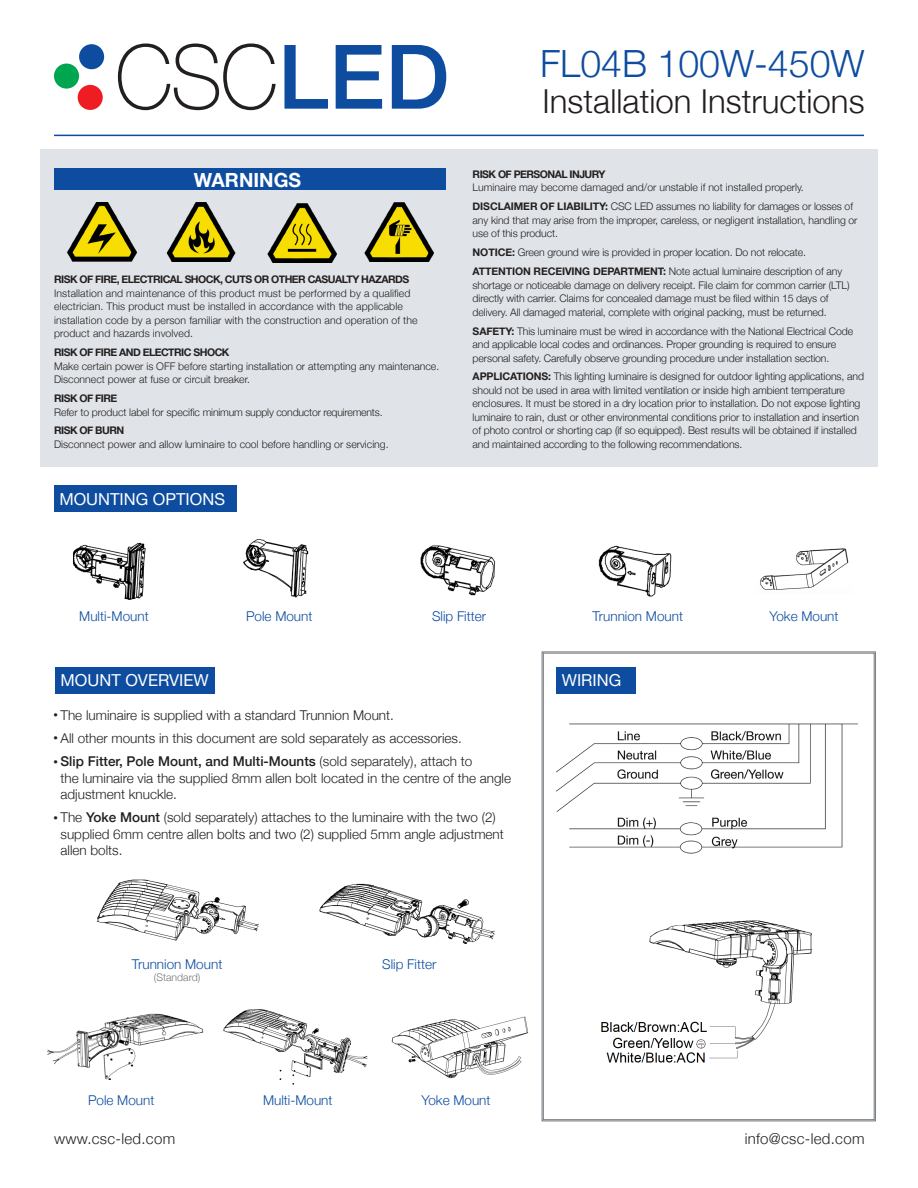
<style>
.page{position:relative;width:918px;height:1188px;background:#fff}
.page>*{position:absolute;margin:0;border:0;box-sizing:border-box;transform-origin:0 0}
.t1{font:300 37.5px "Helvetica Neue";color:#0d4c9f}
.t2{font:300 33px "Helvetica Neue";color:#231f20}
.t3{font:700 19.5px "Helvetica Neue";color:#fff}
.t4{font:16.5px "Helvetica Neue";color:#fff}
.t5{font:300 15px "Helvetica Neue";letter-spacing:.02em;color:#231f20}
.t6{font:300 13.5px/16.5px "Helvetica Neue";color:#231f20}
.t7{font:300 13.5px "Helvetica Neue";color:#0d4c9f}
.t8{font:300 10.5px/13.5px "Helvetica Neue";letter-spacing:-.01em;color:#231f20}
.t9{font:300 10.5px/13.5px "Helvetica Neue";letter-spacing:.01em;color:#231f20}
.t10{font:700 10.5px "Helvetica Neue";letter-spacing:-.05em;color:#231f20}
.t11{font:300 10.5px "Helvetica Neue";color:#73797e}
.s1{font-weight:700}
.s2{font-size:9px}
.s3{font-weight:500}
</style>
<div class="page">
<svg style="left:118px;top:44px;width:158px;height:66px"></svg>
<svg style="left:285px;top:45px;width:43px;height:64px"></svg>
<svg style="left:336px;top:45px;width:46px;height:64px"></svg>
<svg style="left:392px;top:45px;width:54px;height:64px"></svg>
<div style="left:54px;top:64px;width:25px;height:25px;background:#00a54f;border-radius:50%"></div>
<div style="left:78px;top:85px;width:25px;height:25px;background:#ee1d23;border-radius:50%"></div>
<div style="left:79px;top:44px;width:25px;height:25px;background:#0d4c9f;border-radius:50%"></div>
<div style="left:54px;top:485px;width:182px;height:27px;background:#0d4c9f"></div>
<hr style="left:54px;top:135px;width:810px;height:1px;background:#0d4c9f">
<div style="left:40px;top:149px;width:838px;height:318px;background:#e0e4e8"></div>
<div style="left:54px;top:168px;width:391px;height:22px;background:#0d4c9f"></div>
<img style="left:67px;top:202px;width:70px;height:59px">
<img style="left:364px;top:202px;width:70px;height:59px">
<img style="left:166px;top:203px;width:70px;height:58px">
<img style="left:267px;top:203px;width:69px;height:59px">
<img style="left:420px;top:545px;width:76px;height:51px">
<img style="left:243px;top:539px;width:66px;height:59px">
<img style="left:73px;top:542px;width:73px;height:58px">
<img style="left:598px;top:545px;width:74px;height:52px">
<img style="left:760px;top:548px;width:89px;height:42px">
<div style="left:55px;top:667px;width:160px;height:27px;background:#0d4c9f"></div>
<svg style="left:542px;top:652px;width:334px;height:469px"></svg>
<div style="left:543px;top:653px;width:331px;height:467px;border:1px solid #73797e"></div>
<img style="left:319px;top:883px;width:176px;height:61px">
<img style="left:47px;top:1013px;width:157px;height:67px">
<img style="left:96px;top:879px;width:163px;height:62px">
<img style="left:223px;top:1009px;width:145px;height:76px">
<img style="left:591px;top:894px;width:232px;height:186px">
<div style="left:556px;top:667px;width:80px;height:27px;background:#0d4c9f"></div>
<img style="left:550px;top:713px;width:315px;height:152px">
<img style="left:391px;top:1016px;width:138px;height:63px">
<p class="t3" style="left:194px;top:164px;width:109px">WARNINGS</p>
<p class="t10" style="left:54px;top:271px;width:357px">RISK OF FIRE, ELECTRICAL SHOCK, CUTS OR OTHER CASUALTY HAZARDS</p>
<p class="t9" style="left:54px;top:286px;width:365px">Installation and maintenance of this product must be performed by a qualified electrician. This product must be installed in accordance with the applicable installation code by a person familiar with the construction and operation of the product and hazards involved.</p>
<p class="t10" style="left:54px;top:344px;width:177px">RISK OF FIRE AND ELECTRIC SHOCK</p>
<p class="t8" style="left:54px;top:358px;width:387px">Make certain power is OFF before starting installation or attempting any maintenance.<br>Disconnect power at fuse or circuit breaker.</p>
<p class="t10" style="left:54px;top:390px;width:65px">RISK OF FIRE</p>
<p class="t8" style="left:54px;top:404px;width:330px">Refer to product label for specific minimum supply conductor requirements.</p>
<p class="t10" style="left:54px;top:422px;width:72px">RISK OF BURN</p>
<p class="t8" style="left:54px;top:437px;width:336px">Disconnect power and allow luminaire to cool before handling or servicing.</p>
<p class="t4" style="left:59px;top:487px;width:167px">MOUNTING OPTIONS</p>
<p class="t1" style="left:540px;top:33px;width:326px">FL04B 100W-450W</p>
<p class="t2" style="left:543px;top:74px;width:324px">Installation Instructions</p>
<p class="t8" style="left:473px;top:167px;width:333px"><span class="s1">RISK OF PERSONAL INJURY<br></span>Luminaire may become damaged and/or unstable if not installed properly.</p>
<p class="t8" style="left:473px;top:199px;width:386px"><span class="s1">DISCLAIMER OF LIABILITY:</span> CSC LED assumes no liability for damages or losses of any kind that may arise from the improper, careless, or negligent installation, handling or use of this product.</p>
<p class="t8" style="left:473px;top:245px;width:335px"><span class="s1">NOTICE:</span> Green ground wire is provided in proper location. Do not relocate.</p>
<p class="t8" style="left:473px;top:264px;width:379px"><span class="s1">ATTENTION RECEIVING DEPARTMENT:</span> Note actual luminaire description of any shortage or noticeable damage on delivery receipt. File claim for common carrier (LTL) directly with carrier. Claims for concealed damage must be filed within 15 days of delivery. All damaged material, complete with original packing, must be returned.</p>
<p class="t8" style="left:473px;top:323px;width:382px"><span class="s1">SAFETY:</span> This luminaire must be wired in accordance with the National Electrical Code and applicable local codes and ordinances. Proper grounding is required to ensure personal safety. Carefully observe grounding procedure under installation section.</p>
<p class="t8" style="left:473px;top:369px;width:393px"><span class="s1">APPLICATIONS:</span> This lighting luminaire is designed for outdoor lighting applications, and should not be used in area with limited ventilation or inside high ambient temperature enclosures. It must be stored in a dry location prior to installation. Do not expose lighting luminaire to rain, dust or other environmental conditions prior to installation and insertion of photo control or shorting cap (if so equipped). Best results will be obtained if installed and maintained according to the following recommendations.</p>
<p class="t7" style="left:79px;top:605px;width:71px">Multi-Mount</p>
<p class="t7" style="left:246px;top:605px;width:68px">Pole Mount</p>
<p class="t7" style="left:432px;top:605px;width:55px">Slip Fitter</p>
<p class="t7" style="left:593px;top:605px;width:92px">Trunnion Mount</p>
<p class="t7" style="left:769px;top:605px;width:71px">Yoke Mount</p>
<p class="t4" style="left:61px;top:669px;width:150px">MOUNT OVERVIEW</p>
<p class="t6" style="left:54px;top:706px;width:342px"><span class="s2">•</span> The luminaire is supplied with a standard Trunnion Mount.</p>
<p class="t6" style="left:54px;top:729px;width:410px"><span class="s2">•</span> All other mounts in this document are sold separately as accessories.</p>
<p class="t6" style="left:61px;top:752px;width:452px;text-indent:-7px"><span class="s2">•</span> <span class="s3">Slip Fitter, Pole Mount, and Multi-Mounts</span> (sold separately), attach to<br>the luminaire via the supplied 8mm allen bolt located in the centre of the angle adjustment knuckle.</p>
<p class="t6" style="left:61px;top:808px;width:445px;text-indent:-7px"><span class="s2">•</span> The <span class="s3">Yoke Mount</span> (sold separately) attaches to the luminaire with the two (2) supplied 6mm centre allen bolts and two (2) supplied 5mm angle adjustment allen bolts.</p>
<p class="t7" style="left:132px;top:953px;width:92px">Trunnion Mount</p>
<p class="t7" style="left:382px;top:953px;width:55px">Slip Fitter</p>
<p class="t11" style="left:154px;top:969px;width:48px">(Standard)</p>
<p class="t7" style="left:88px;top:1089px;width:68px">Pole Mount</p>
<p class="t7" style="left:263px;top:1089px;width:71px">Multi-Mount</p>
<p class="t7" style="left:421px;top:1089px;width:71px">Yoke Mount</p>
<p class="t4" style="left:562px;top:669px;width:61px">WIRING</p>
<h3 class="t5" style="left:54px;top:1127px;width:123px">www.csc-led.com</h3>
<h3 class="t5" style="left:745px;top:1127px;width:121px">info@csc-led.com</h3>
</div>
